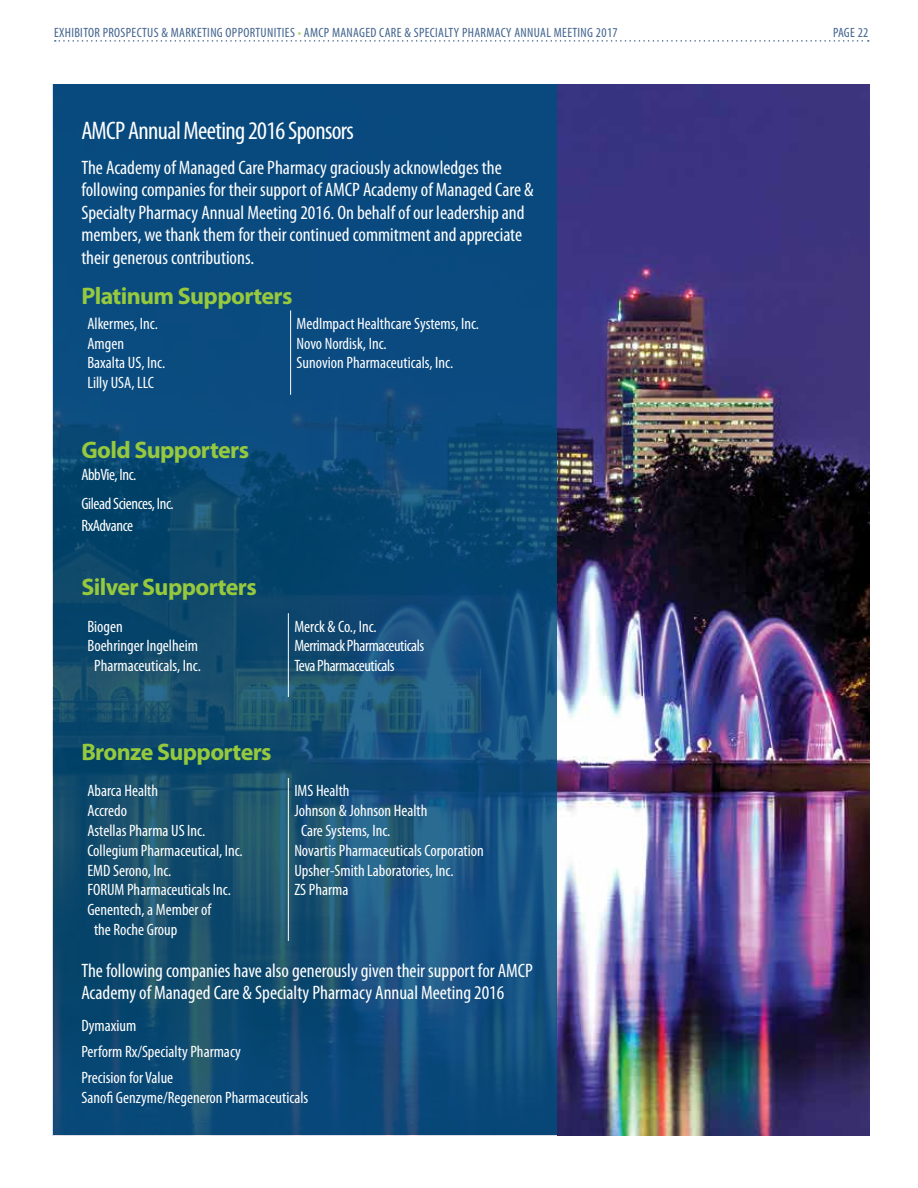
<style>
.page{position:relative;width:918px;height:1188px;background:#fff}
.page>*{position:absolute;margin:0;border:0;box-sizing:border-box;transform-origin:0 0}
.t1{font:condensed 25.5px "Myriad Pro";letter-spacing:-.025em;color:#fff}
.t2{font:700 24px "Myriad Pro";letter-spacing:-.025em;color:#96c93d}
.t3{font:condensed 19.5px/22.5px "Myriad Pro";color:#fff}
.t4{font:condensed 16.5px/19.8px "Myriad Pro";color:#fff}
.t5{font:condensed 16.5px/19.8px "Myriad Pro";letter-spacing:-.025em;color:#fff}
.t6{font:condensed 13.5px "Myriad Pro";letter-spacing:.025em;color:#42648e}
.s1{color:#abd261}
</style>
<div class="page">
<svg style="left:55px;top:40px;width:814px;height:2px"></svg>
<img style="left:53px;top:84px;width:817px;height:1051px">
<hr style="left:290px;top:310px;width:1px;height:85px;background:#fff">
<hr style="left:288px;top:613px;width:1px;height:84px;background:#fff">
<hr style="left:288px;top:778px;width:1px;height:163px;background:#fff">
<p class="t6" style="left:54px;top:25px;width:565px">EXHIBITOR PROSPECTUS &amp; MARKETING OPPORTUNITIES <span class="s1">•</span> AMCP MANAGED CARE &amp; SPECIALTY PHARMACY ANNUAL MEETING 2017</p>
<p class="t6" style="left:833px;top:25px;width:37px">PAGE 22</p>
<h1 class="t1" style="left:81px;top:117px;width:274px">AMCP Annual Meeting 2016 Sponsors</h1>
<p class="t3" style="left:81px;top:156px;width:454px">The Academy of Managed Care Pharmacy graciously acknowledges the following companies for their support of AMCP Academy of Managed Care &amp; Specialty Pharmacy Annual Meeting 2016. On behalf of our leadership and members, we thank them for their continued commitment and appreciate their generous contributions.</p>
<h2 class="t2" style="left:81px;top:283px;width:213px">Platinum Supporters</h2>
<p class="t4" style="left:87px;top:314px;width:79px">Alkermes, Inc.<br>Amgen<br>Baxalta US, Inc.<br>Lilly USA, LLC</p>
<p class="t4" style="left:297px;top:314px;width:184px">MedImpact Healthcare Systems, Inc.<br>Novo Nordisk, Inc.<br>Sunovion Pharmaceuticals, Inc.</p>
<h2 class="t2" style="left:81px;top:436px;width:169px">Gold Supporters</h2>
<p class="t5" style="left:81px;top:461px;width:94px;line-height:28.5px">AbbVie, Inc.<br>Gilead Sciences, Inc.</p>
<p class="t5" style="left:81px;top:516px;width:53px">RxAdvance</p>
<h2 class="t2" style="left:81px;top:574px;width:177px">Silver Supporters</h2>
<p class="t4" style="left:87px;top:617px;width:37px">Biogen</p>
<p class="t4" style="left:87px;top:636px;width:112px">Boehringer Ingelheim</p>
<p class="t4" style="left:94px;top:656px;width:108px">Pharmaceuticals, Inc.</p>
<p class="t5" style="left:294px;top:617px;width:132px">Merck &amp; Co., Inc.<br>Merrimack Pharmaceuticals<br>Teva Pharmaceuticals</p>
<h2 class="t2" style="left:81px;top:738px;width:192px">Bronze Supporters</h2>
<p class="t4" style="left:87px;top:781px;width:72px">Abarca Health</p>
<p class="t4" style="left:87px;top:801px;width:41px">Accredo</p>
<p class="t4" style="left:87px;top:821px;width:119px">Astellas Pharma US Inc.</p>
<p class="t4" style="left:87px;top:841px;width:157px">Collegium Pharmaceutical, Inc.</p>
<p class="t4" style="left:87px;top:861px;width:86px">EMD Serono, Inc.</p>
<p class="t4" style="left:87px;top:880px;width:145px">FORUM Pharmaceuticals Inc.</p>
<p class="t4" style="left:87px;top:900px;width:125px">Genentech, a Member of</p>
<p class="t4" style="left:94px;top:920px;width:85px">the Roche Group</p>
<p class="t4" style="left:294px;top:781px;width:57px">IMS Health</p>
<p class="t4" style="left:294px;top:801px;width:135px">Johnson &amp; Johnson Health</p>
<p class="t4" style="left:301px;top:821px;width:91px">Care Systems, Inc.</p>
<p class="t4" style="left:294px;top:841px;width:191px">Novartis Pharmaceuticals Corporation</p>
<p class="t4" style="left:294px;top:861px;width:161px">Upsher-Smith Laboratories, Inc.</p>
<p class="t4" style="left:294px;top:880px;width:56px">ZS Pharma</p>
<p class="t3" style="left:81px;top:960px;width:453px">The following companies have also generously given their support for AMCP<br>Academy of Managed Care &amp; Specialty Pharmacy Annual Meeting 2016</p>
<p class="t4" style="left:81px;top:1013px;width:161px;line-height:25.8px">Dymaxium<br>Perform Rx/Specialty Pharmacy<br>Precision for Value</p>
<p class="t4" style="left:81px;top:1088px;width:229px">Sanofi Genzyme/Regeneron Pharmaceuticals</p>
</div>
